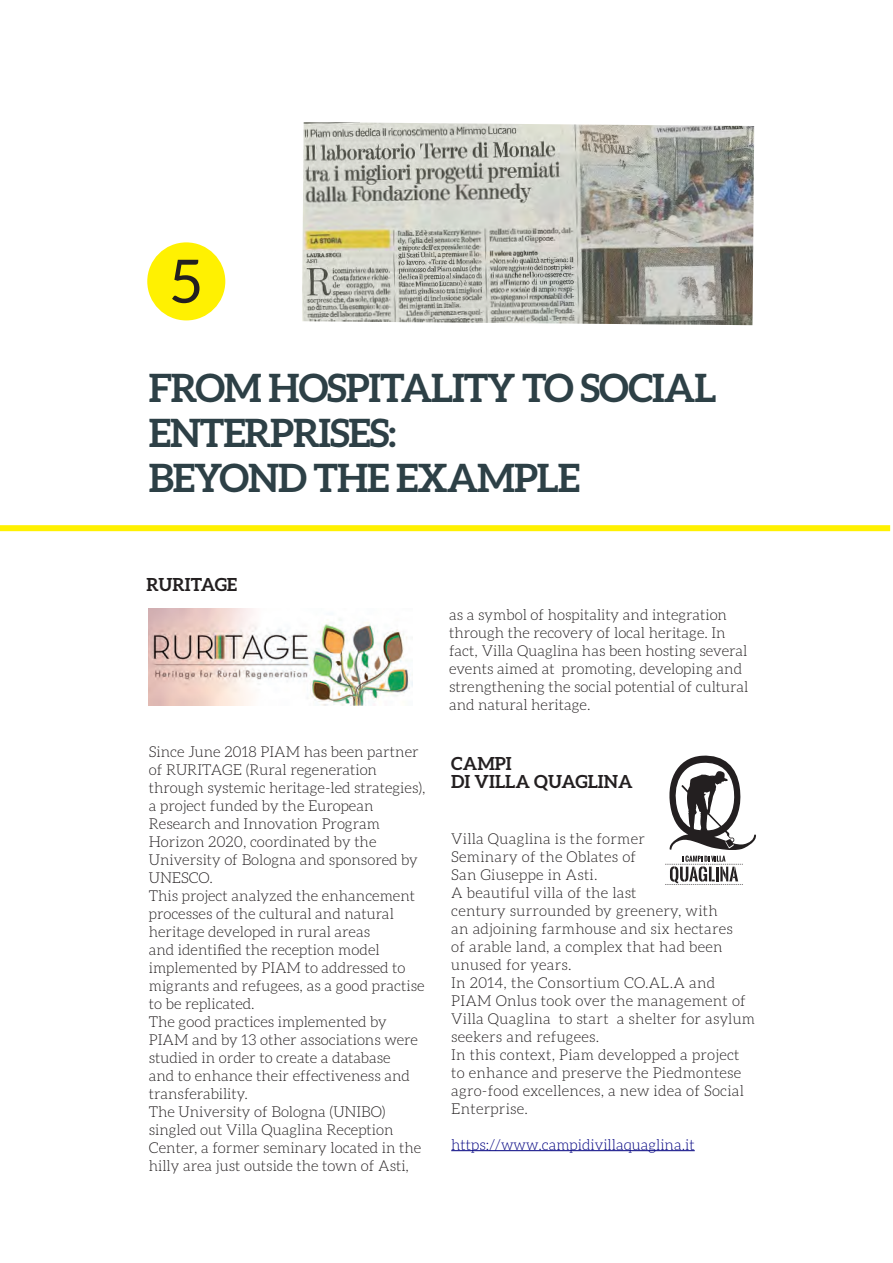
<style>
.page{position:relative;width:893px;height:1263px;background:#fff}
.page>*{position:absolute;margin:0;border:0;box-sizing:border-box;transform-origin:0 0}
.t1{font:60px "Aleo";color:#231f20}
.t2{font:700 39px "Aleo";letter-spacing:-.03em;color:#2d4046}
.t3{font:700 18px "Aleo";color:#231f20}
.Predefinito{font:300 15px/18px "Aleo";color:#231f20}
.Corpo_testo{font:300 15px/18px "Aleo";letter-spacing:.015em;color:#231f20}
.Predefinito-2{font:300 15px "Aleo";color:#000080}
</style>
<div class="page">
<div style="left:147px;top:242px;width:78px;height:78px;background:#fff101;border-radius:50%"></div>
<div style="left:0;top:525px;width:890px;height:6px;background:#fff101"></div>
<img style="left:149px;top:608px;width:263px;height:97px">
<svg style="left:665px;top:755px;width:91px;height:130px"></svg>
<img style="left:302px;top:122px;width:452px;height:203px">
<hr style="left:451px;top:1150px;width:244px;height:1px;background:#000080">
<p class="t1" style="left:171px;top:248px;width:32px">5</p>
<p class="t2" style="left:149px;top:365px;width:569px">FROM HOSPITALITY TO SOCIAL</p>
<p class="t2" style="left:149px;top:410px;width:249px">ENTERPRISES:</p>
<p class="t2" style="left:149px;top:455px;width:433px">BEYOND THE EXAMPLE</p>
<p class="t3" style="left:147px;top:574px;width:92px">RURITAGE</p>
<p class="Predefinito" style="left:149px;top:743px;width:278px">Since June 2018 PIAM has been partner of RURITAGE (Rural regeneration through systemic heritage-led strategies), a project funded by the European<br>Research and Innovation Program<br>Horizon 2020, coordinated by the<br>University of Bologna and sponsored by<br>UNESCO.</p>
<p class="Predefinito" style="left:149px;top:887px;width:277px">This project analyzed the enhancement processes of the cultural and natural heritage developed in rural areas<br>and identified the reception model implemented by PIAM to addressed to migrants and refugees, as a good practise to be replicated.</p>
<p class="Predefinito" style="left:149px;top:1013px;width:271px">The good practices implemented by PIAM and by 13 other associations were studied in order to create a database and to enhance their effectiveness and transferability.</p>
<p class="Predefinito" style="left:149px;top:1103px;width:274px">The University of Bologna (UNIBO) singled out Villa Quaglina Reception Center, a former seminary located in the hilly area just outside the town of Asti,</p>
<p class="Predefinito" style="left:449px;top:606px;width:301px">as a symbol of hospitality and integration through the recovery of local heritage. In fact, Villa Quaglina has been hosting several events aimed at promoting, developing and strengthening the social potential of cultural and natural heritage.</p>
<p class="t3" style="left:451px;top:753px;width:62px">CAMPI</p>
<p class="t3" style="left:451px;top:771px;width:183px">DI VILLA QUAGLINA</p>
<p class="Corpo_testo" style="left:451px;top:829px;width:195px">Villa Quaglina is the former<br>Seminary of the Oblates of<br>San Giuseppe in Asti.</p>
<p class="Corpo_testo" style="left:451px;top:883px;width:283px">A beautiful villa of the last<br>century surrounded by greenery, with an adjoining farmhouse and six hectares of arable land, a complex that had been unused for years.</p>
<p class="Corpo_testo" style="left:451px;top:973px;width:305px">In 2014, the Consortium CO.AL.A and PIAM Onlus took over the management of Villa Quaglina to start a shelter for asylum seekers and refugees.</p>
<p class="Corpo_testo" style="left:451px;top:1045px;width:294px">In this context, Piam developped a project to enhance and preserve the Piedmontese agro-food excellences, a new idea of Social Enterprise.</p>
<p class="Predefinito-2" style="left:451px;top:1136px;width:245px">https://www.campidivillaquaglina.it</p>
</div>
